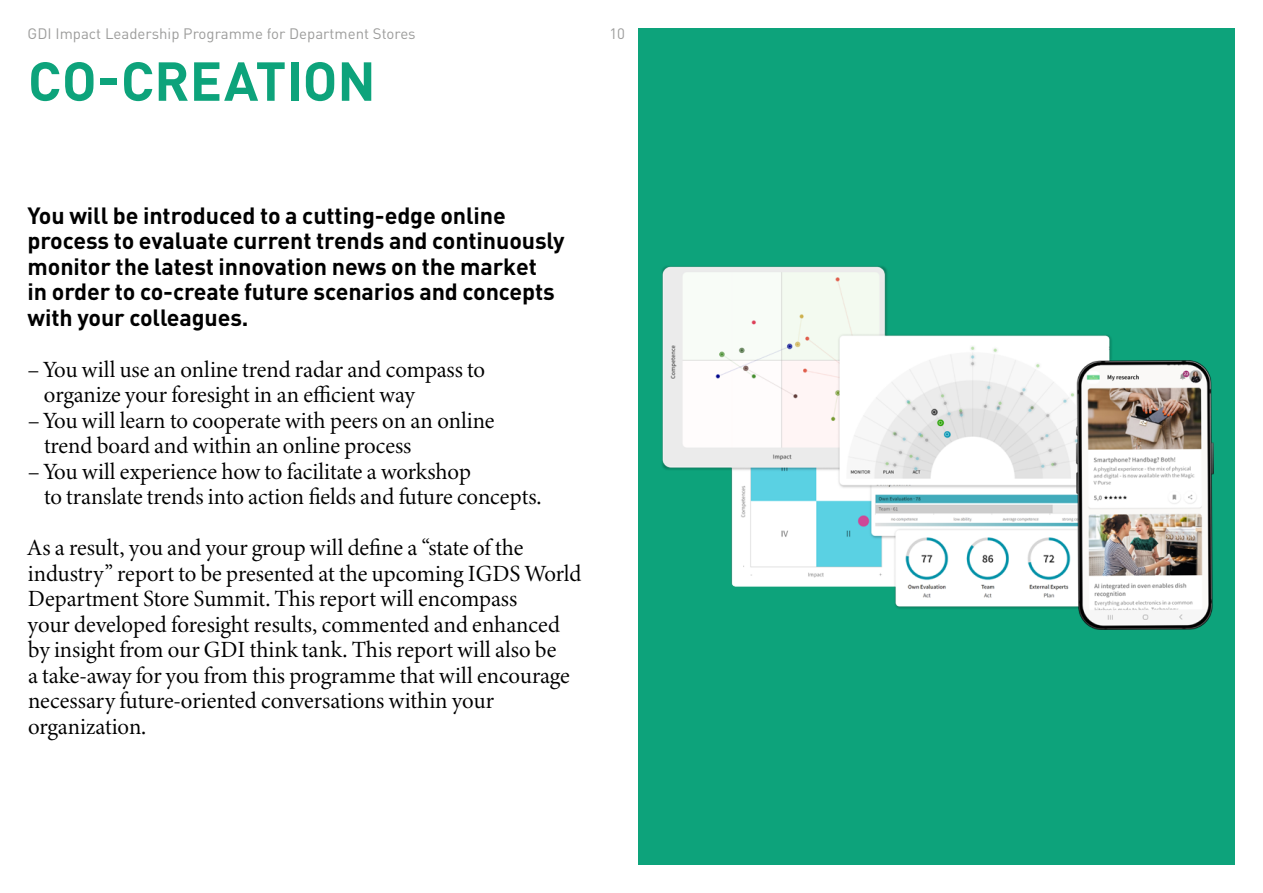
<style>
.page{position:relative;width:1263px;height:893px;background:#fff}
.page>*{position:absolute;margin:0;border:0;box-sizing:border-box;transform-origin:0 0}
.t1{font:700 54px "DINOT";color:#0da37b}
.t2{font:23.25px/25.5px "Minion Variable Concept";letter-spacing:-.005em;color:#000}
.t3{font:700 23.25px/25.5px "DINOT";letter-spacing:-.005em;color:#000}
.t4{font:15px "DINOT";color:#9d9d9c}
</style>
<div class="page">
<div style="left:638px;top:28px;width:597px;height:837px;background:#0da37b"></div>
<img style="left:662px;top:266px;width:551px;height:363px">
<p class="t4" style="left:28px;top:23px;width:390px">GDI Impact Leadership Programme for Department Stores</p>
<p class="t4" style="left:610px;top:23px;width:17px">10</p>
<h1 class="t1" style="left:28px;top:45px;width:349px">CO-CREATION</h1>
<p class="t3" style="left:28px;top:201px;width:539px">You will be introduced to a cutting-edge online process to evaluate current trends and continuously monitor the latest innovation news on the market<br>in order to co-create future scenarios and concepts with your colleagues.</p>
<p class="t2" style="left:44px;top:356px;width:443px;text-indent:-16px">– You will use an online trend radar and compass to organize your foresight in an efficient way</p>
<p class="t2" style="left:44px;top:407px;width:452px;text-indent:-16px">– You will learn to cooperate with peers on an online trend board and within an online process</p>
<p class="t2" style="left:44px;top:458px;width:499px;text-indent:-16px">– You will experience how to facilitate a workshop<br>to translate trends into action fields and future concepts.</p>
<p class="t2" style="left:28px;top:535px;width:555px">As a result, you and your group will define a “state of the industry” report to be presented at the upcoming IGDS World Department Store Summit. This report will encompass<br>your developed foresight results, commented and enhanced by insight from our GDI think tank. This report will also be<br>a take-away for you from this programme that will encourage necessary future-oriented conversations within your organization.</p>
</div>
